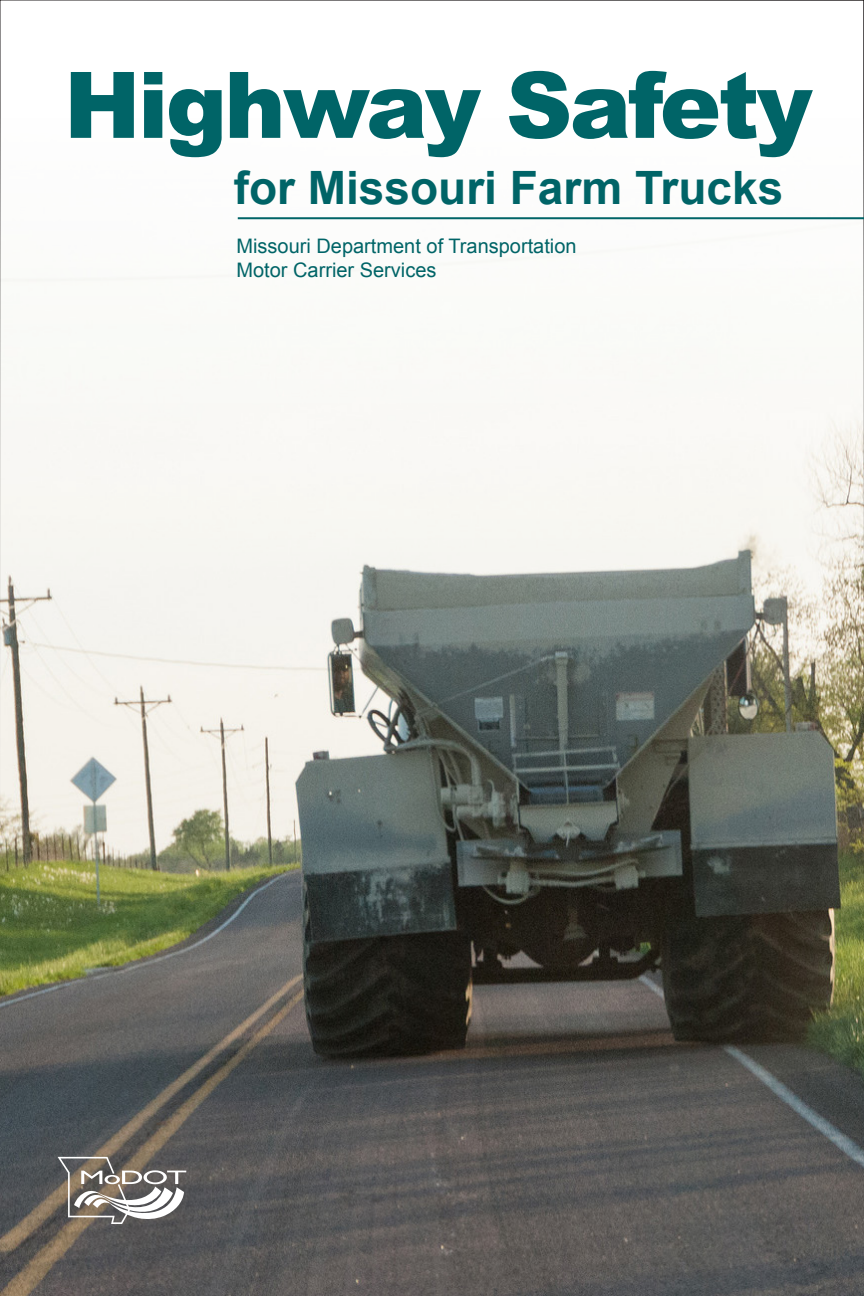
<style>
.page{position:relative;width:864px;height:1296px;background:#fff}
.page>*{position:absolute;margin:0;border:0;box-sizing:border-box;transform-origin:0 0}
.t1{font:900 92px "Arial";letter-spacing:-.03em;color:#006467}
.t2{font:700 46px "Arial";color:#006467}
.t3{font:20px "Arial";color:#006467}
</style>
<div class="page">
<img style="left:0;top:118px;width:864px;height:1178px">
<svg style="left:58px;top:1157px;width:128px;height:67px"></svg>
<hr style="left:238px;top:217px;width:626px;height:2px;background:#006467">
<p class="t1" style="left:64px;top:38px;width:750px">Highway Safety</p>
<p class="t2" style="left:234px;top:157px;width:551px">for Missouri Farm Trucks</p>
<p class="t3" style="left:237px;top:233px;width:342px">Missouri Department of Transportation</p>
<p class="t3" style="left:237px;top:257px;width:202px">Motor Carrier Services</p>
</div>
